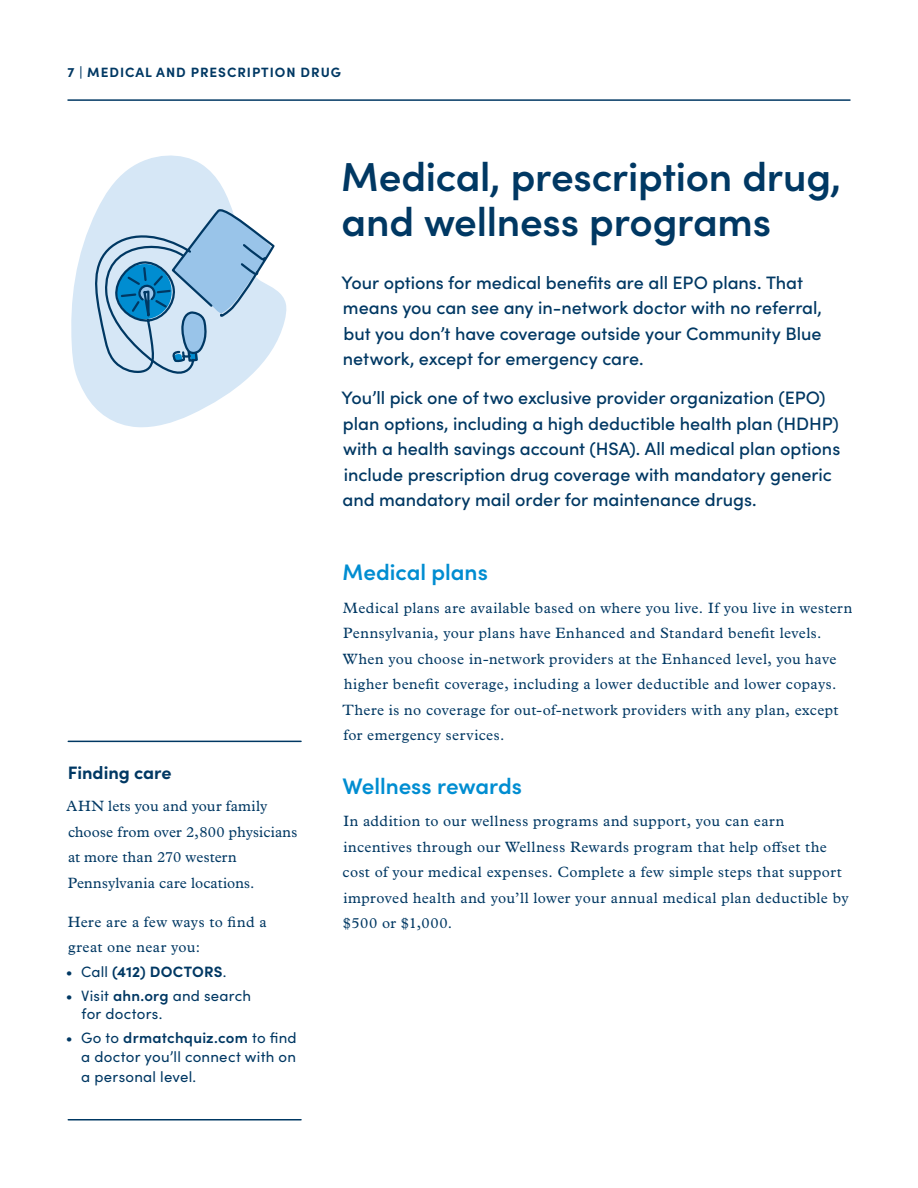
<style>
.page{position:relative;width:918px;height:1188px;background:#fff}
.page>*{position:absolute;margin:0;border:0;box-sizing:border-box;transform-origin:0 0}
.t1{font:600 40.5px/45px "Sofia Pro";letter-spacing:-.005em;color:#003863}
.H3_intro{font:600 22.5px "Sofia Pro";letter-spacing:-.005em;color:#008dd1}
.H2{font:600 22.5px "Sofia Pro";letter-spacing:-.005em;color:#008dd1}
.H3_intro-2{font:500 18px/25.5px "Sofia Pro";letter-spacing:-.005em;color:#003863}
.H3_Bold{font:700 18px "Sofia Pro";color:#003863}
.H3_intro-3{font:15px/25.5px "Plantin MT Pro";letter-spacing:.03em;color:#003863}
.t2{font:15px/19.5px "Sofia Pro";letter-spacing:.015em;color:#003863}
.Body{font:15px/25.5px "Plantin MT Pro";letter-spacing:.01em;color:#003863}
.Body_before_bullet{font:15px/25.5px "Plantin MT Pro";letter-spacing:.03em;color:#003863}
.t3{font:700 15px "Sofia Pro";letter-spacing:.015em;color:#003863}
.t4{font:700 13.5px "Sofia Pro";letter-spacing:.07em;color:#003863}
.s1{font-weight:400}
.s2{font-weight:600}
</style>
<div class="page">
<hr style="left:68px;top:99px;width:782px;height:2px;background:#003863">
<svg style="left:71px;top:178px;width:216px;height:250px"></svg>
<hr style="left:68px;top:741px;width:233px;height:1px;background:#003863">
<hr style="left:68px;top:1119px;width:233px;height:1px;background:#003863">
<svg style="left:93px;top:203px;width:183px;height:188px"></svg>
<svg style="left:119px;top:99px;width:142px;height:263px"></svg>
<p class="t4" style="left:68px;top:62px;width:275px">7 | MEDICAL AND PRESCRIPTION DRUG</p>
<p class="H3_Bold" style="left:68px;top:759px;width:105px">FINDING CARE</p>
<p class="Body" style="left:67px;top:794px;width:232px">AHN lets you and your family choose from over 2,800 physicians at more than 270 western<br>Pennsylvania care locations.</p>
<p class="Body_before_bullet" style="left:68px;top:909px;width:200px">Here are a few ways to find a great one near you:</p>
<p class="t3" style="left:66px;top:960px;width:162px"><span class="s1">• Call</span> (412) DOCTORS<span class="s1">.</span></p>
<p class="t2" style="left:82px;top:986px;width:171px;line-height:18px;text-indent:-16px">• Visit <span class="s2">ahn.org</span> and search for doctors.</p>
<p class="t2" style="left:81px;top:1027px;width:217px;text-align:justify;text-indent:-16px">• Go to <span class="s2">drmatchquiz.com</span> to find a doctor you’ll connect with on a personal level.</p>
<h1 class="t1" style="left:341px;top:152px;width:502px">Medical, prescription drug, and wellness programs</h1>
<p class="H3_intro-2" style="left:342px;top:269px;width:482px">Your options for medical benefits are all EPO plans. That means you can see any in-network doctor with no referral, but you don’t have coverage outside your Community Blue network, except for emergency care.</p>
<p class="H3_intro-2" style="left:342px;top:384px;width:500px">You’ll pick one of two exclusive provider organization (EPO) plan options, including a high deductible health plan (HDHP) with a health savings account (HSA). All medical plan options include prescription drug coverage with mandatory generic and mandatory mail order for maintenance drugs.</p>
<p class="H2" style="left:343px;top:556px;width:147px">Medical plans</p>
<p class="H3_intro-3" style="left:343px;top:595px;width:511px">Medical plans are available based on where you live. If you live in western Pennsylvania, your plans have Enhanced and Standard benefit levels.<br>When you choose in-network providers at the Enhanced level, you have higher benefit coverage, including a lower deductible and lower copays.<br>There is no coverage for out-of-network providers with any plan, except for emergency services.</p>
<p class="H3_intro" style="left:342px;top:769px;width:181px">Wellness rewards</p>
<p class="H3_intro-3" style="left:343px;top:809px;width:508px">In addition to our wellness programs and support, you can earn incentives through our Wellness Rewards program that help offset the cost of your medical expenses. Complete a few simple steps that support improved health and you’ll lower your annual medical plan deductible by $500 or $1,000.</p>
</div>
